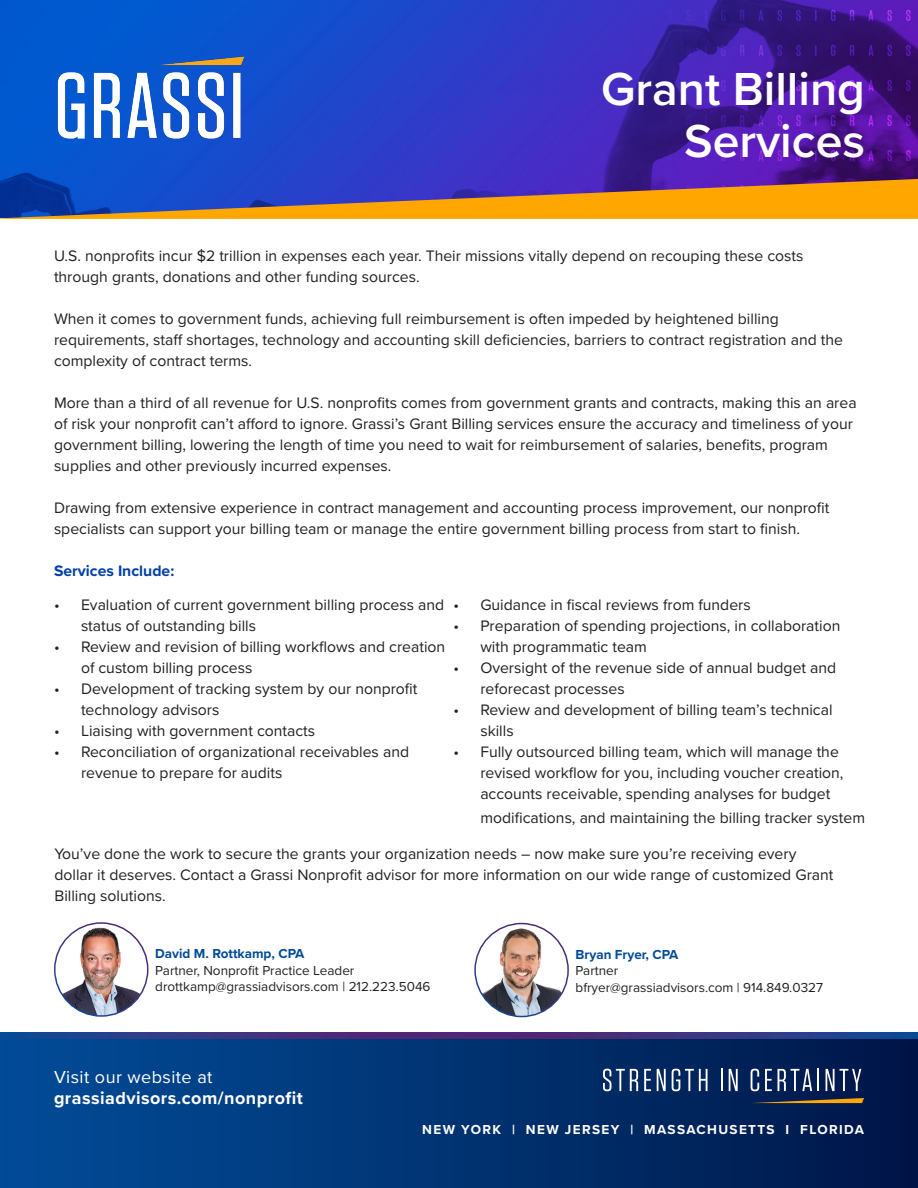
<style>
.page{position:relative;width:918px;height:1188px;background:#fff}
.page>*{position:absolute;margin:0;border:0;box-sizing:border-box;transform-origin:0 0}
.t1{font:600 48px "Proxima Nova";color:#fff}
.t2{font:18px "Proxima Nova";letter-spacing:.025em;color:#fff}
.t3{font:700 18px "Proxima Nova";letter-spacing:.025em;color:#fff}
.t4{font:15.75px/21px "Proxima Nova";color:#231f20}
.t5{font:700 15.75px "Proxima Nova";color:#0040a6}
.t6{font:13.5px "Proxima Nova";color:#231f20}
.t7{font:700 13.5px "Proxima Nova";letter-spacing:.1em;color:#fff}
.t8{font:700 13.5px "Proxima Nova";color:#024b99}
</style>
<div class="page">
<svg style="left:0;top:1033px;width:918px;height:7px;background:#30357e"></svg>
<div style="left:0;top:1040px;width:918px;height:148px;background:linear-gradient(to right,#024d99,#001748)"></div>
<svg style="left:603px;top:1069px;width:35px;height:22px"></svg>
<svg style="left:644px;top:1069px;width:7px;height:22px"></svg>
<svg style="left:657px;top:1069px;width:9px;height:22px"></svg>
<svg style="left:672px;top:1069px;width:36px;height:22px"></svg>
<hr style="left:721px;top:1069px;width:2px;height:22px;background:#fff">
<svg style="left:729px;top:1069px;width:9px;height:22px"></svg>
<svg style="left:751px;top:1069px;width:8px;height:22px"></svg>
<svg style="left:765px;top:1069px;width:7px;height:22px"></svg>
<svg style="left:778px;top:1069px;width:34px;height:22px"></svg>
<hr style="left:817px;top:1069px;width:2px;height:22px;background:#fff">
<svg style="left:826px;top:1069px;width:35px;height:22px"></svg>
<svg style="left:751px;top:1098px;width:113px;height:5px"></svg>
<img style="left:0;top:0;width:918px;height:179px">
<svg style="left:0;top:179px;width:918px;height:40px;background:#93715d"></svg>
<img style="left:56px;top:54px;width:190px;height:89px">
<img style="left:55px;top:923px;width:93px;height:93px;border-radius:46px">
<div style="left:54px;top:922px;width:94px;height:95px;border:2px solid #fff;border-radius:50%"></div>
<img style="left:475px;top:924px;width:93px;height:93px;border-radius:46px">
<div style="left:474px;top:923px;width:95px;height:94px;border:2px solid #fff;border-radius:50%"></div>
<p class="t1" style="left:601px;top:53px;width:266px">Grant Billing</p>
<p class="t1" style="left:684px;top:105px;width:182px">Services</p>
<p class="t4" style="left:54px;top:245px;width:751px">U.S. nonprofits incur $2 trillion in expenses each year. Their missions vitally depend on recouping these costs through grants, donations and other funding sources.</p>
<p class="t4" style="left:54px;top:308px;width:790px">When it comes to government funds, achieving full reimbursement is often impeded by heightened billing requirements, staff shortages, technology and accounting skill deficiencies, barriers to contract registration and the complexity of contract terms.</p>
<p class="t4" style="left:54px;top:392px;width:804px">More than a third of all revenue for U.S. nonprofits comes from government grants and contracts, making this an area of risk your nonprofit can’t afford to ignore. Grassi’s Grant Billing services ensure the accuracy and timeliness of your government billing, lowering the length of time you need to wait for reimbursement of salaries, benefits, program supplies and other previously incurred expenses.</p>
<p class="t4" style="left:54px;top:497px;width:777px">Drawing from extensive experience in contract management and accounting process improvement, our nonprofit specialists can support your billing team or manage the entire government billing process from start to finish.</p>
<p class="t5" style="left:54px;top:559px;width:122px">Services Include:</p>
<p class="t4" style="left:453px;top:593px;width:299px">• Guidance in fiscal reviews from funders</p>
<p class="t4" style="left:480px;top:614px;width:362px;text-indent:-27px">• Preparation of spending projections, in collaboration with programmatic team</p>
<p class="t4" style="left:480px;top:656px;width:357px;text-indent:-27px">• Oversight of the revenue side of annual budget and reforecast processes</p>
<p class="t4" style="left:480px;top:698px;width:354px;text-indent:-27px">• Review and development of billing team’s technical skills</p>
<p class="t4" style="left:480px;top:740px;width:365px;text-indent:-27px">• Fully outsourced billing team, which will manage the revised workflow for you, including voucher creation, accounts receivable, spending analyses for budget</p>
<p class="t4" style="left:480px;top:806px;width:386px">modifications, and maintaining the billing tracker system</p>
<p class="t4" style="left:54px;top:843px;width:743px">You’ve done the work to secure the grants your organization needs – now make sure you’re receiving every</p>
<p class="t4" style="left:54px;top:864px;width:781px">dollar it deserves. Contact a Grassi Nonprofit advisor for more information on our wide range of customized Grant<br>Billing solutions.</p>
<p class="t4" style="left:81px;top:594px;width:365px;text-indent:-27px">• Evaluation of current government billing process and status of outstanding bills</p>
<p class="t4" style="left:81px;top:636px;width:366px;text-indent:-27px">• Review and revision of billing workflows and creation of custom billing process</p>
<p class="t4" style="left:81px;top:678px;width:338px;text-indent:-27px">• Development of tracking system by our nonprofit technology advisors</p>
<p class="t4" style="left:54px;top:720px;width:263px">• Liaising with government contacts</p>
<p class="t4" style="left:81px;top:741px;width:330px;text-indent:-27px">• Reconciliation of organizational receivables and revenue to prepare for audits</p>
<p class="t8" style="left:155px;top:944px;width:151px">David M. Rottkamp, CPA</p>
<p class="t6" style="left:155px;top:960px;width:201px">Partner, Nonprofit Practice Leader</p>
<p class="t6" style="left:155px;top:977px;width:277px">drottkamp@grassiadvisors.com | 212.223.5046</p>
<p class="t2" style="left:54px;top:1063px;width:160px">Visit our website at</p>
<p class="t3" style="left:54px;top:1084px;width:250px">grassiadvisors.com/nonprofit</p>
<p class="t2" style="left:126px;top:1081px;width:160px">Visit our website at</p>
<p class="t8" style="left:576px;top:944px;width:104px">Bryan Fryer, CPA</p>
<p class="t6" style="left:576px;top:961px;width:44px">Partner</p>
<p class="t6" style="left:576px;top:977px;width:249px">bfryer@grassiadvisors.com | 914.849.0327</p>
<p class="t7" style="left:422px;top:1119px;width:443px">NEW YORK | NEW JERSEY | MASSACHUSETTS I FLORIDA</p>
</div>
